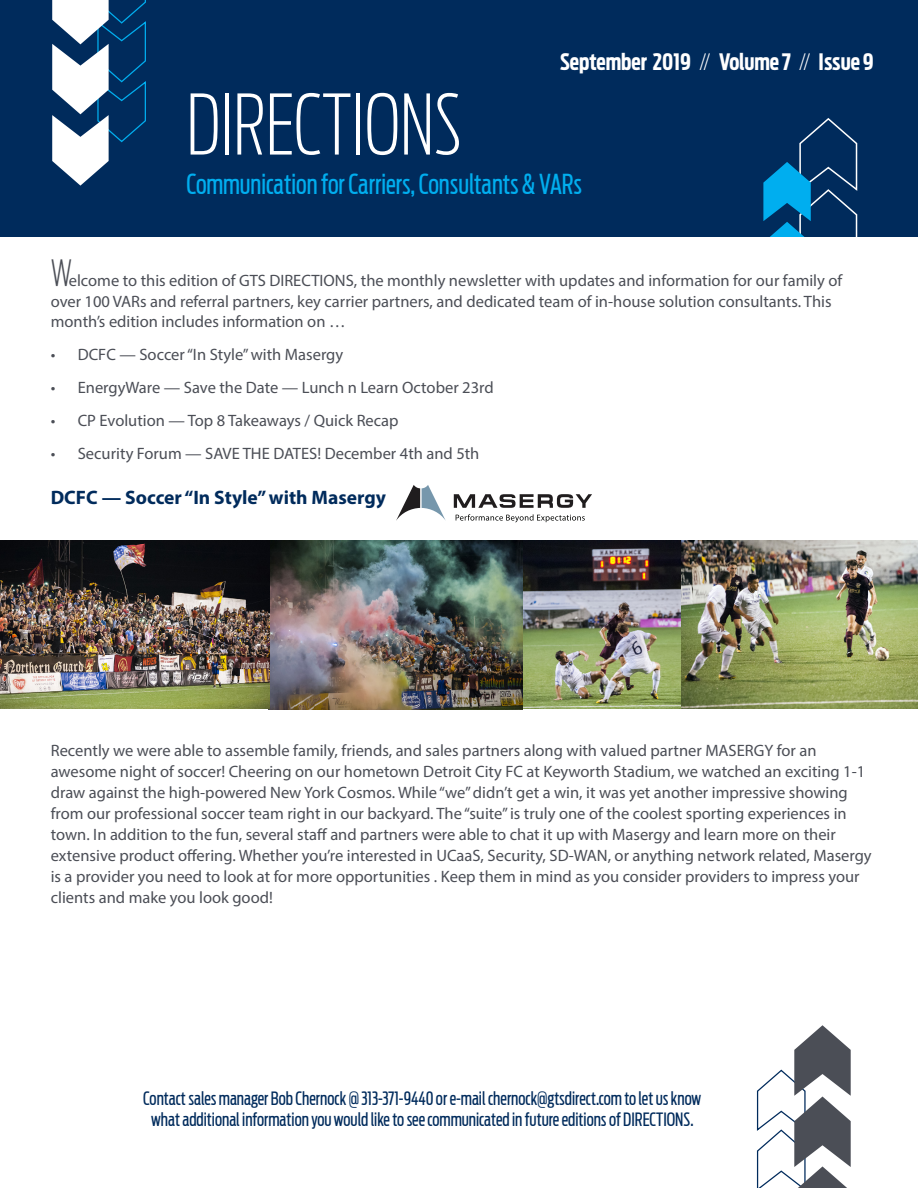
<style>
.page{position:relative;width:918px;height:1188px;background:#fff}
.page>*{position:absolute;margin:0;border:0;box-sizing:border-box;transform-origin:0 0}
.t1{font:200 82.5px "Antenna Extra Cond";color:#fff}
.t2{font:extra-condensed 27px "Antenna";color:#00aeef}
.t3{font:700 22.5px "Antenna Extra Cond";color:#fff}
.t4{font:700 19.5px "Myriad Pro";color:#002b5c}
.t5{font:extra-condensed 18px/21px "Antenna";color:#002b5c;text-align:center}
.t6{font:16.5px/21px "Myriad Pro";color:#4b4e56}
.s1{font-weight:200}
.s2{font-family:"Antenna Extra Cond";font-weight:200;font-size:36px}
</style>
<div class="page">
<div style="left:0;top:0;width:918px;height:238px;background:#002b5c"></div>
<svg style="left:52px;top:0;width:94px;height:186px"></svg>
<svg style="left:763px;top:118px;width:95px;height:120px"></svg>
<svg style="left:756px;top:1025px;width:95px;height:163px"></svg>
<svg style="left:456px;top:514px;width:129px;height:8px"></svg>
<svg style="left:396px;top:485px;width:50px;height:36px"></svg>
<svg style="left:454px;top:494px;width:138px;height:14px"></svg>
<img style="left:680px;top:541px;width:238px;height:168px">
<img style="left:0;top:541px;width:680px;height:168px">
<p class="t3" style="left:560px;top:49px;width:315px">September 2019 <span class="s1">//</span> Volume 7 <span class="s1">//</span> Issue 9</p>
<p class="t1" style="left:186px;top:79px;width:277px">DIRECTIONS</p>
<p class="t2" style="left:186px;top:167px;width:397px">Communication for Carriers, Consultants &amp; VARs</p>
<p class="t6" style="left:51px;top:270px;width:793px;line-height:20.4px"><span class="s2">W</span>elcome to this edition of GTS DIRECTIONS, the monthly newsletter with updates and information for our family of over 100 VARs and referral partners, key carrier partners, and dedicated team of in-house solution consultants. This month’s edition includes information on …</p>
<p class="t6" style="left:51px;top:344px;width:294px">• DCFC — Soccer “In Style” with Masergy</p>
<p class="t6" style="left:51px;top:377px;width:444px">• EnergyWare — Save the Date — Lunch n Learn October 23rd</p>
<p class="t6" style="left:51px;top:410px;width:349px">• CP Evolution — Top 8 Takeaways / Quick Recap</p>
<p class="t6" style="left:51px;top:443px;width:430px">• Security Forum — SAVE THE DATES! December 4th and 5th</p>
<p class="t4" style="left:51px;top:485px;width:337px">DCFC — Soccer “In Style” with Masergy</p>
<p class="t6" style="left:51px;top:740px;width:822px">Recently we were able to assemble family, friends, and sales partners along with valued partner MASERGY for an awesome night of soccer! Cheering on our hometown Detroit City FC at Keyworth Stadium, we watched an exciting 1-1 draw against the high-powered New York Cosmos. While “we” didn’t get a win, it was yet another impressive showing from our professional soccer team right in our backyard. The “suite” is truly one of the coolest sporting experiences in town. In addition to the fun, several staff and partners were able to chat it up with Masergy and learn more on their extensive product offering. Whether you’re interested in UCaaS, Security, SD-WAN, or anything network related, Masergy is a provider you need to look at for more opportunities . Keep them in mind as you consider providers to impress your clients and make you look good!</p>
<p class="t5" style="left:143px;top:1088px;width:560px">Contact sales manager Bob Chernock @ 313-371-9440 or e-mail chernock@gtsdirect.com to let us know what additional information you would like to see communicated in future editions of DIRECTIONS.</p>
</div>
